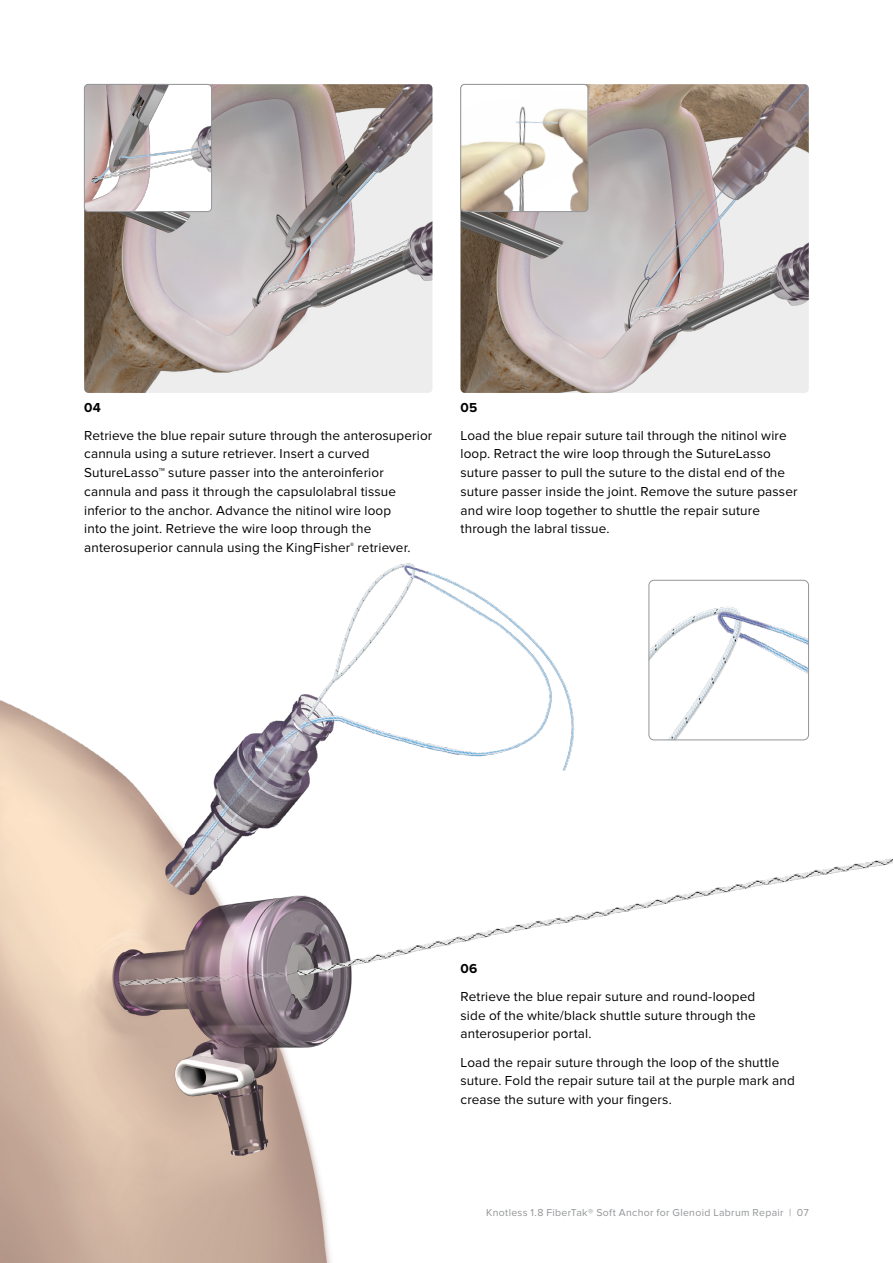
<style>
.page{position:relative;width:893px;height:1263px;background:#fff}
.page>*{position:absolute;margin:0;border:0;box-sizing:border-box;transform-origin:0 0}
.t1{font:13.5px/18.8px "Proxima Nova";letter-spacing:.01em;color:#000}
.t2{font:700 13.5px "Proxima Nova";color:#000}
.t3{font:10.5px "Proxima Nova";letter-spacing:.03em;color:#939598}
</style>
<div class="page">
<img style="left:0;top:563px;width:893px;height:700px">
<img style="left:84px;top:84px;width:348px;height:309px">
<img style="left:460px;top:84px;width:349px;height:309px">
<img style="left:84px;top:84px;width:128px;height:128px">
<div style="left:84px;top:84px;width:128px;height:128px;border:1px solid #939598;border-radius:4px"></div>
<img style="left:460px;top:84px;width:128px;height:128px">
<div style="left:460px;top:84px;width:128px;height:128px;border:1px solid #939598;border-radius:4px"></div>
<img style="left:649px;top:580px;width:160px;height:160px">
<div style="left:649px;top:580px;width:160px;height:160px;border:1px solid #939598;border-radius:5px"></div>
<p class="t2" style="left:84px;top:399px;width:18px">04</p>
<p class="t1" style="left:84px;top:426px;width:350px">Retrieve the blue repair suture through the anterosuperior cannula using a suture retriever. Insert a curved SutureLasso™ suture passer into the anteroinferior cannula and pass it through the capsulolabral tissue inferior to the anchor. Advance the nitinol wire loop<br>into the joint. Retrieve the wire loop through the anterosuperior cannula using the KingFisher<sup>®</sup> retriever.</p>
<p class="t2" style="left:460px;top:399px;width:18px">05</p>
<p class="t1" style="left:460px;top:426px;width:339px">Load the blue repair suture tail through the nitinol wire loop. Retract the wire loop through the SutureLasso suture passer to pull the suture to the distal end of the suture passer inside the joint. Remove the suture passer and wire loop together to shuttle the repair suture through the labral tissue.</p>
<p class="t2" style="left:460px;top:961px;width:18px">06</p>
<p class="t1" style="left:460px;top:987px;width:297px;text-align:justify">Retrieve the blue repair suture and round-looped side of the white/black shuttle suture through the anterosuperior portal.</p>
<p class="t1" style="left:460px;top:1053px;width:336px">Load the repair suture through the loop of the shuttle suture. Fold the repair suture tail at the purple mark and crease the suture with your fingers.</p>
<p class="t3" style="left:486px;top:1207px;width:324px">Knotless 1.8 FiberTak® Soft Anchor for Glenoid Labrum Repair | 07</p>
</div>
